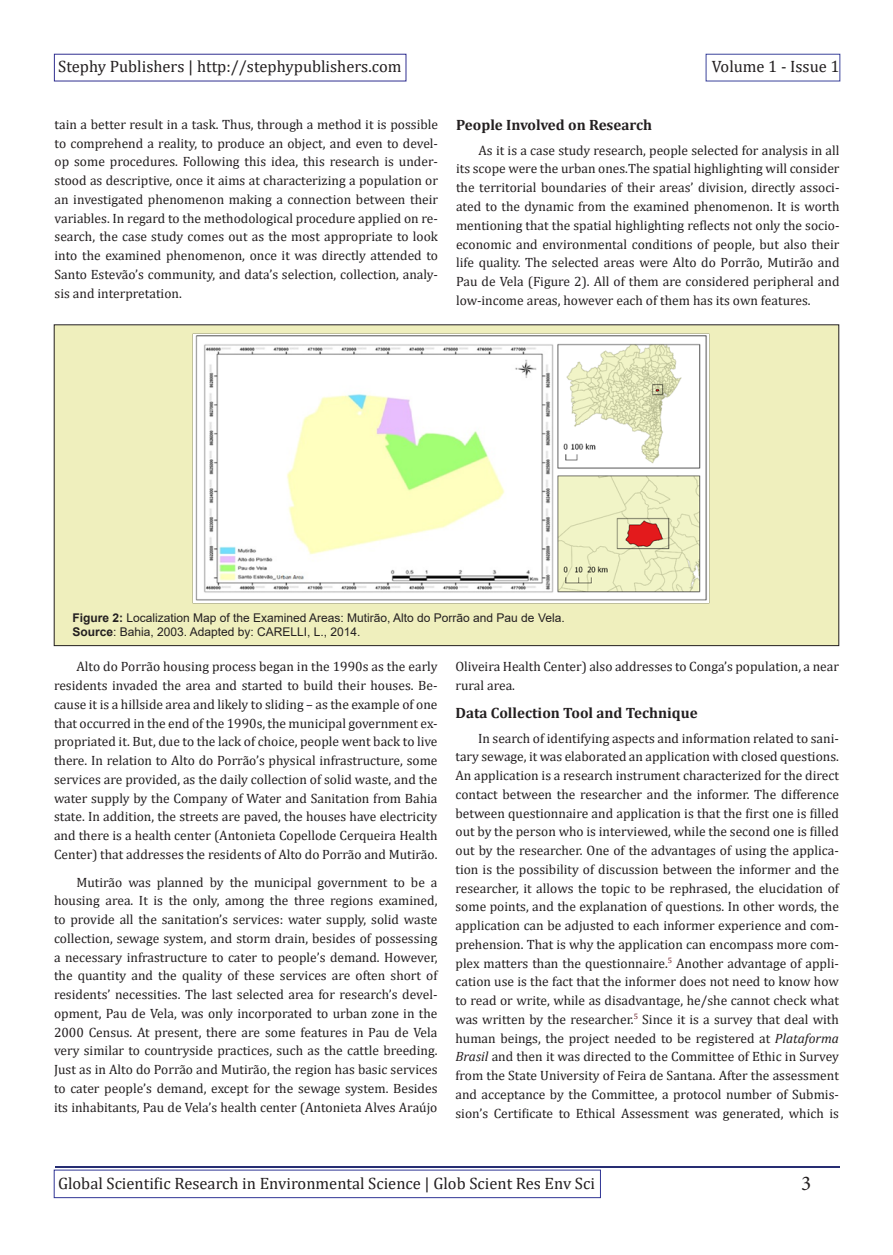
<style>
.page{position:relative;width:893px;height:1255px;background:#fff}
.page>*{position:absolute;margin:0;border:0;box-sizing:border-box;transform-origin:0 0}
.t1{font:21px "Minion Pro";color:#231f20}
.t2{font:16.5px "Cambria";color:#231f20}
.t3{font:700 15px "Cambria";color:#231f20}
.t4{font:13.5px/18.8px "Cambria";color:#231f20;text-align:justify}
.t5{font:12px "Arial";color:#231f20}
.s1{font-weight:700}
.s2{font-style:italic}
</style>
<div class="page">
<div style="left:54px;top:54px;width:352px;height:27px;border:1px solid #302f90"></div>
<div style="left:706px;top:54px;width:134px;height:27px;border:1px solid #3b439b"></div>
<hr style="left:55px;top:1165px;width:785px;height:2px;background:#262d72">
<div style="left:54px;top:325px;width:785px;height:320px;background:#efefbd"></div>
<img style="left:192px;top:334px;width:517px;height:269px">
<p class="t2" style="left:58px;top:56px;width:345px">Stephy Publishers | http://stephypublishers.com</p>
<p class="t2" style="left:712px;top:56px;width:129px">Volume 1 - Issue 1</p>
<p class="t4" style="left:55px;top:115px;width:385px">tain a better result in a task. Thus, through a method it is possible to comprehend a reality, to produce an object, and even to devel&shy;op some procedures. Following this idea, this research is under&shy;stood as descriptive, once it aims at characterizing a population or an investigated phenomenon making a connection between their variables. In regard to the methodological procedure applied on re&shy;search, the case study comes out as the most appropriate to look into the examined phenomenon, once it was directly attended to Santo Estevão’s community, and data’s selection, collection, analy&shy;sis and interpretation.</p>
<p class="t3" style="left:456px;top:114px;width:198px">People Involved on Research</p>
<p class="t4" style="left:456px;top:141px;width:385px;text-indent:22px">As it is a case study research, people selected for analysis in all its scope were the urban ones.The spatial highlighting will consider the territorial boundaries of their areas’ division, directly associ&shy;ated to the dynamic from the examined phenomenon. It is worth mentioning that the spatial highlighting reflects not only the socio&shy;economic and environmental conditions of people, but also their life quality. The selected areas were Alto do Porrão, Mutirão and Pau de Vela (Figure 2). All of them are considered peripheral and low-income areas, however each of them has its own features.</p>
<p class="t5" style="left:72px;top:609px;width:494px"><span class="s1">Figure 2:</span> Localization Map of the Examined Areas: Mutirão, Alto do Porrão and Pau de Vela.</p>
<p class="t5" style="left:72px;top:623px;width:290px"><span class="s1">Source</span>: Bahia, 2003. Adapted by: CARELLI, L., 2014.</p>
<p class="t4" style="left:54px;top:657px;width:385px;text-indent:22px">Alto do Porrão housing process began in the 1990s as the early residents invaded the area and started to build their houses. Be&shy;cause it is a hillside area and likely to sliding – as the example of one that occurred in the end of the 1990s, the municipal government ex&shy;propriated it. But, due to the lack of choice, people went back to live there. In relation to Alto do Porrão’s physical infrastructure, some services are provided, as the daily collection of solid waste, and the water supply by the Company of Water and Sanitation from Bahia state. In addition, the streets are paved, the houses have electricity and there is a health center (Antonieta Copellode Cerqueira Health Center) that addresses the residents of Alto do Porrão and Mutirão.</p>
<p class="t4" style="left:54px;top:872px;width:385px;text-indent:22px">Mutirão was planned by the municipal government to be a housing area. It is the only, among the three regions examined, to provide all the sanitation’s services: water supply, solid waste collection, sewage system, and storm drain, besides of possessing a necessary infrastructure to cater to people’s demand. However, the quantity and the quality of these services are often short of residents’ necessities. The last selected area for research’s devel&shy;opment, Pau de Vela, was only incorporated to urban zone in the 2000 Census. At present, there are some features in Pau de Vela very similar to countryside practices, such as the cattle breeding.<br>Just as in Alto do Porrão and Mutirão, the region has basic services to cater people’s demand, except for the sewage system. Besides its inhabitants, Pau de Vela’s health center (Antonieta Alves Araújo</p>
<p class="t4" style="left:455px;top:657px;width:385px">Oliveira Health Center) also addresses to Conga’s population, a near rural area.</p>
<p class="t3" style="left:455px;top:702px;width:244px">Data Collection Tool and Technique</p>
<p class="t4" style="left:455px;top:728px;width:385px;text-indent:22px">In search of identifying aspects and information related to sani&shy;tary sewage, it was elaborated an application with closed questions.<br>An application is a research instrument characterized for the direct contact between the researcher and the informer. The difference between questionnaire and application is that the first one is filled out by the person who is interviewed, while the second one is filled out by the researcher. One of the advantages of using the applica&shy;tion is the possibility of discussion between the informer and the researcher, it allows the topic to be rephrased, the elucidation of some points, and the explanation of questions. In other words, the application can be adjusted to each informer experience and com&shy;prehension. That is why the application can encompass more com&shy;plex matters than the questionnaire.<sup>5</sup> Another advantage of appli&shy;cation use is the fact that the informer does not need to know how to read or write, while as disadvantage, he/she cannot check what was written by the researcher.<sup>5</sup> Since it is a survey that deal with human beings, the project needed to be registered at <span class="s2">Plataforma Brasil</span> and then it was directed to the Committee of Ethic in Survey from the State University of Feira de Santana. After the assessment and acceptance by the Committee, a protocol number of Submis&shy;sion’s Certificate to Ethical Assessment was generated, which is</p>
<p class="t2" style="left:58px;top:1173px;width:538px">Global Scientific Research in Environmental Science | Glob Scient Res Env Sci</p>
<p class="t1" style="left:801px;top:1168px;width:11px">3</p>
</div>
